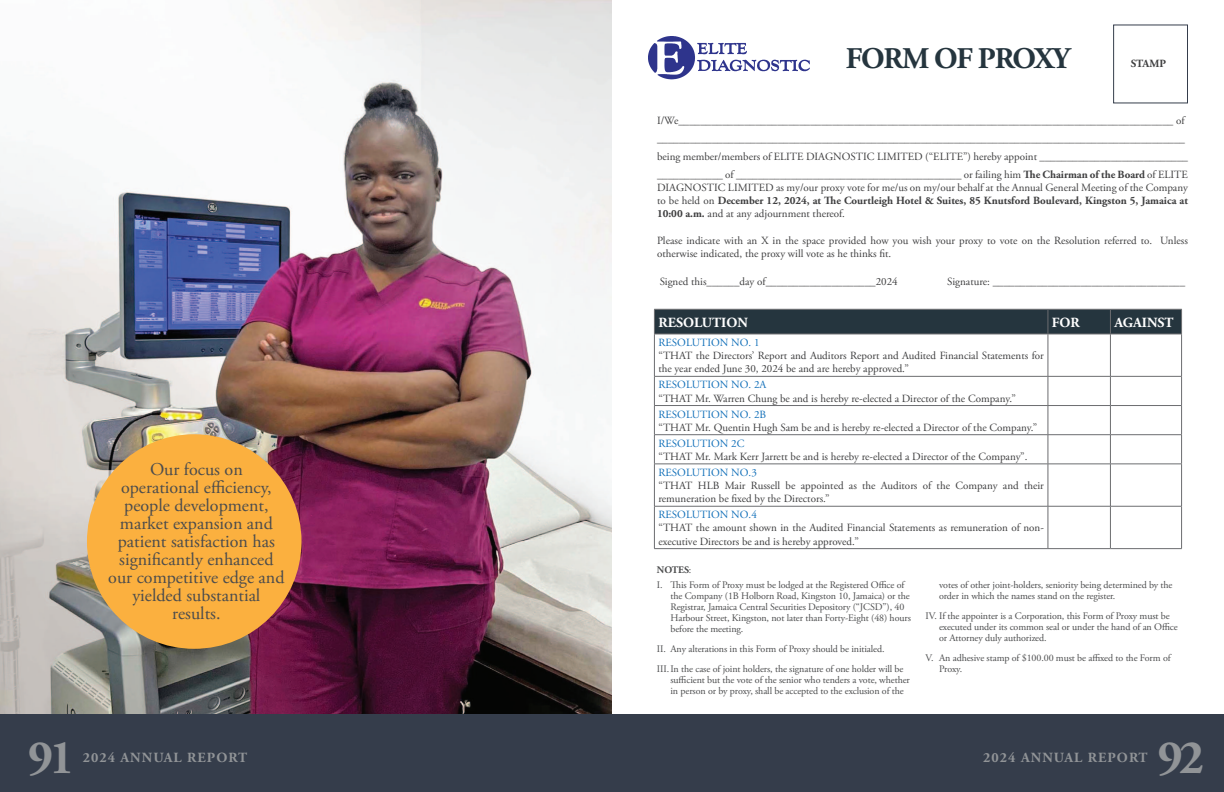
<style>
.page{position:relative;width:1224px;height:792px;background:#fff}
.page>*{position:absolute;margin:0;border:0;box-sizing:border-box;transform-origin:0 0}
.t1{font:700 48px "Adobe Garamond Pro";color:#919497}
.t2{font:700 30px "Adobe Garamond Pro";letter-spacing:-.04em;color:#25353e}
.t3{font:18px/18px "Adobe Garamond Pro";color:#4b4c4d;text-align:center}
.t4{font:700 14px "Adobe Garamond Pro";letter-spacing:.075em;color:#919497}
.t5{font:700 14px "Adobe Garamond Pro";color:#fff}
.t6{font:11px/13.2px "Adobe Garamond Pro";color:#3e3e3f}
.t7{font:11px "Adobe Garamond Pro";color:#1270b9}
.t8{font:700 11px "Adobe Garamond Pro";color:#3e3e3f}
.t9{font:10px/11px "Adobe Garamond Pro";letter-spacing:-.01em;color:#4b4c4d}
.t10{font:700 10px "Adobe Garamond Pro";letter-spacing:-.01em;color:#4b4c4d}
.s1{font-weight:700}
.s2{font-weight:400}
</style>
<div class="page">
<img style="left:0;top:0;width:612px;height:714px">
<hr style="left:654px;top:334px;width:1px;height:42px;background:#6c6d70">
<hr style="left:1048px;top:334px;width:1px;height:42px;background:#6c6d70">
<hr style="left:1110px;top:334px;width:1px;height:42px;background:#6c6d70">
<hr style="left:1181px;top:334px;width:1px;height:42px;background:#6c6d70">
<hr style="left:654px;top:376px;width:394px;height:1px;background:#6c6d70">
<hr style="left:1048px;top:376px;width:62px;height:1px;background:#6c6d70">
<hr style="left:1110px;top:376px;width:72px;height:1px;background:#6c6d70">
<hr style="left:654px;top:405px;width:394px;height:1px;background:#6c6d70">
<hr style="left:1048px;top:405px;width:62px;height:1px;background:#6c6d70">
<hr style="left:1110px;top:405px;width:72px;height:1px;background:#6c6d70">
<hr style="left:654px;top:434px;width:394px;height:1px;background:#6c6d70">
<svg style="left:654px;top:377px;width:1px;height:87px"></svg>
<hr style="left:1048px;top:434px;width:62px;height:1px;background:#6c6d70">
<svg style="left:1048px;top:377px;width:1px;height:87px"></svg>
<hr style="left:1110px;top:434px;width:72px;height:1px;background:#6c6d70">
<svg style="left:1110px;top:377px;width:1px;height:87px"></svg>
<svg style="left:1181px;top:377px;width:1px;height:87px"></svg>
<hr style="left:654px;top:464px;width:394px;height:1px;background:#6c6d70">
<hr style="left:654px;top:464px;width:1px;height:42px;background:#6c6d70">
<hr style="left:1048px;top:464px;width:62px;height:1px;background:#6c6d70">
<hr style="left:1048px;top:464px;width:1px;height:42px;background:#6c6d70">
<hr style="left:1110px;top:464px;width:72px;height:1px;background:#6c6d70">
<hr style="left:1110px;top:464px;width:1px;height:42px;background:#6c6d70">
<hr style="left:1181px;top:464px;width:1px;height:42px;background:#6c6d70">
<hr style="left:654px;top:506px;width:394px;height:1px;background:#6c6d70">
<hr style="left:654px;top:507px;width:1px;height:41px;background:#6c6d70">
<hr style="left:1048px;top:506px;width:62px;height:1px;background:#6c6d70">
<hr style="left:1048px;top:507px;width:1px;height:41px;background:#6c6d70">
<hr style="left:1110px;top:506px;width:72px;height:1px;background:#6c6d70">
<hr style="left:1110px;top:507px;width:1px;height:41px;background:#6c6d70">
<hr style="left:1181px;top:507px;width:1px;height:41px;background:#6c6d70">
<hr style="left:654px;top:548px;width:394px;height:1px;background:#6c6d70">
<hr style="left:1048px;top:548px;width:62px;height:1px;background:#6c6d70">
<hr style="left:1110px;top:548px;width:72px;height:1px;background:#6c6d70">
<svg style="left:654px;top:309px;width:528px;height:25px;background:#2a3941"></svg>
<hr style="left:654px;top:334px;width:394px;height:1px;background:#6c6d70">
<hr style="left:1048px;top:334px;width:62px;height:1px;background:#6c6d70">
<hr style="left:1110px;top:334px;width:72px;height:1px;background:#6c6d70">
<svg style="left:648px;top:36px;width:162px;height:43px"></svg>
<div style="left:0;top:714px;width:613px;height:78px;background:#353d4b"></div>
<div style="left:613px;top:714px;width:611px;height:78px;background:#353d4b"></div>
<div style="left:87px;top:434px;width:215px;height:215px;background:#fbb03f;border-radius:50%"></div>
<div style="left:1113px;top:24px;width:75px;height:79px;border:1px solid #353d4b"></div>
<p class="t2" style="left:846px;top:41px;width:226px">FORM OF PROXY</p>
<p class="t8" style="left:1131px;top:57px;width:37px">STAMP</p>
<p class="t3" style="left:108px;top:461px;width:178px">Our focus on<br>operational efficiency, people development, market expansion and patient satisfaction has significantly enhanced our competitive edge and yielded substantial</p>
<p class="t3" style="left:172px;top:605px;width:50px">results.</p>
<p class="t6" style="left:657px;top:114px;width:529px">I/We__________________________________________________________________________________________ of</p>
<p class="t6" style="left:657px;top:132px;width:529px">________________________________________________________________________________________________</p>
<p class="t6" style="left:657px;top:148px;width:533px;line-height:18px">being member/members of ELITE DIAGNOSTIC LIMITED (“ELITE”) hereby appoint ___________________________ ____________ of _________________________________________ or failing him <span class="s1">The Chairman of the Board</span> of ELITE</p>
<p class="t6" style="left:657px;top:181px;width:533px;text-align:justify">DIAGNOSTIC LIMITED as my/our proxy vote for me/us on my/our behalf at the Annual General Meeting of the Company to be held on <span class="s1">December 12, 2024, at The Courtleigh Hotel &amp; Suites, 85 Knutsford Boulevard, Kingston 5, Jamaica at 10:00 a.m.</span> and at any adjournment thereof.</p>
<p class="t6" style="left:657px;top:234px;width:532px">Please indicate with an X in the space provided how you wish your proxy to vote on the Resolution referred to. Unless otherwise indicated, the proxy will vote as he thinks fit.</p>
<p class="t6" style="left:660px;top:275px;width:240px">Signed this______day of____________________2024</p>
<p class="t6" style="left:947px;top:275px;width:240px">Signature: ___________________________________</p>
<p class="t5" style="left:658px;top:314px;width:91px">RESOLUTION</p>
<p class="t5" style="left:1052px;top:314px;width:29px">FOR</p>
<p class="t5" style="left:1114px;top:314px;width:61px">AGAINST</p>
<p class="t7" style="left:658px;top:336px;width:103px">RESOLUTION NO. 1</p>
<p class="t6" style="left:658px;top:349px;width:387px">“THAT the Directors’ Report and Auditors Report and Audited Financial Statements for the year ended June 30, 2024 be and are hereby approved.”</p>
<p class="t7" style="left:658px;top:378px;width:110px">RESOLUTION NO. 2A</p>
<p class="t6" style="left:658px;top:392px;width:359px">“THAT Mr. Warren Chung be and is hereby re-elected a Director of the Company.”</p>
<p class="t7" style="left:658px;top:407px;width:109px">RESOLUTION NO. 2B</p>
<p class="t6" style="left:658px;top:421px;width:380px">“THAT Mr. Quentin Hugh Sam be and is hereby re-elected a Director of the Company.”</p>
<p class="t7" style="left:658px;top:437px;width:87px">RESOLUTION 2C</p>
<p class="t6" style="left:658px;top:450px;width:371px">“THAT Mr. Mark Kerr Jarrett be and is hereby re-elected a Director of the Company”.</p>
<p class="t7" style="left:658px;top:466px;width:100px">RESOLUTION NO.3</p>
<p class="t6" style="left:658px;top:479px;width:387px">“THAT HLB Mair Russell be appointed as the Auditors of the Company and their remuneration be fixed by the Directors.”</p>
<p class="t7" style="left:658px;top:508px;width:100px">RESOLUTION NO.4</p>
<p class="t6" style="left:658px;top:522px;width:387px">“THAT the amount shown in the Audited Financial Statements as remuneration of non&shy;executive Directors be and is hereby approved.”</p>
<p class="t10" style="left:657px;top:564px;width:36px">NOTES<span class="s2">:</span></p>
<p class="t9" style="left:670px;top:580px;width:242px;text-indent:-14px">I. This Form of Proxy must be lodged at the Registered Office of the Company (1B Holborn Road, Kingston 10, Jamaica) or the Registrar, Jamaica Central Securities Depository (“JCSD”), 40<br>Harbour Street, Kingston, not later than Forty-Eight (48) hours before the meeting.</p>
<p class="t9" style="left:657px;top:644px;width:229px">II. Any alterations in this Form of Proxy should be initialed.</p>
<p class="t9" style="left:670px;top:664px;width:241px;text-indent:-14px">III.In the case of joint holders, the signature of one holder will be sufficient but the vote of the senior who tenders a vote, whether in person or by proxy, shall be accepted to the exclusion of the</p>
<p class="t9" style="left:939px;top:580px;width:235px">votes of other joint-holders, seniority being determined by the order in which the names stand on the register.</p>
<p class="t9" style="left:939px;top:611px;width:240px;text-indent:-14px">IV. If the appointer is a Corporation, this Form of Proxy must be executed under its common seal or under the hand of an Office or Attorney duly authorized.</p>
<p class="t9" style="left:939px;top:653px;width:233px;text-indent:-14px">V. An adhesive stamp of $100.00 must be affixed to the Form of<br>Proxy.</p>
<p class="t1" style="left:28px;top:730px;width:48px">91</p>
<p class="t4" style="left:83px;top:749px;width:166px">2024 ANNUAL REPORT</p>
<p class="t4" style="left:983px;top:749px;width:166px">2024 ANNUAL REPORT</p>
<p class="t1" style="left:1158px;top:730px;width:48px">92</p>
</div>
